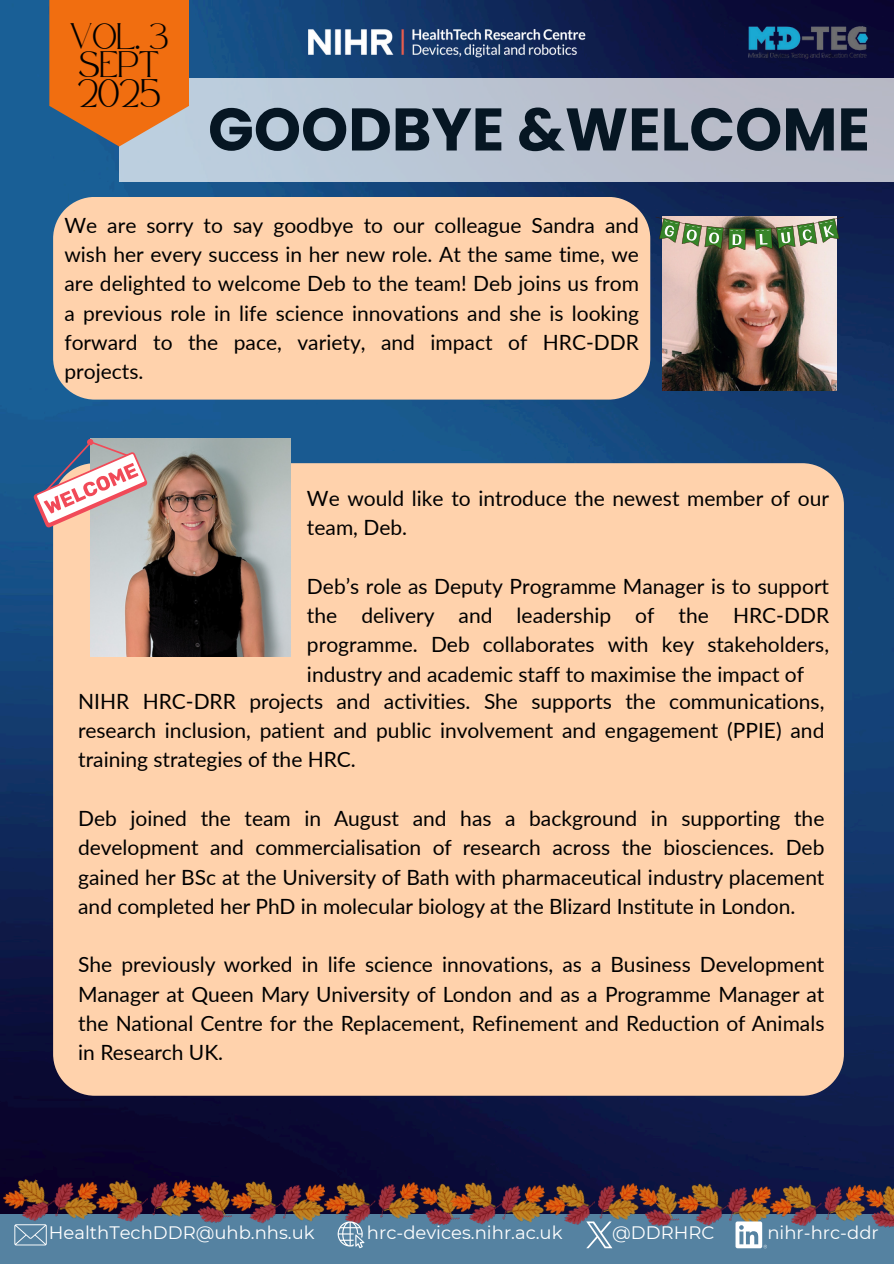
<style>
.page{position:relative;width:894px;height:1264px;background:#fff}
.page>*{position:absolute;margin:0;border:0;box-sizing:border-box;transform-origin:0 0}
.t1{font:700 60px "Poppins";color:#061623}
.t2{font:21px/29.2px "Lato";color:#000;text-align:justify}
.t3{font:19.5px "Safira March";color:#000}
.t4{font:18px "Montserrat";color:#fff}
.t5{font:18px/28.2px "Safira March";color:#000;text-align:center}
</style>
<div class="page">
<img style="left:0;top:0;width:893px;height:1181px">
<div style="left:119px;top:79px;width:774px;height:103px;background:linear-gradient(to right,#bcd0e0,#b8b7c4)"></div>
<div style="left:0;top:1214px;width:893px;height:49px;background:#5582a1"></div>
<div style="left:53px;top:463px;width:790px;height:632px;background:#ffd2ac"></div>
<img style="left:59px;top:1176px;width:35px;height:44px">
<img style="left:94px;top:1173px;width:57px;height:49px">
<img style="left:144px;top:1174px;width:42px;height:48px">
<img style="left:186px;top:1172px;width:41px;height:51px">
<img style="left:227px;top:1172px;width:60px;height:52px">
<img style="left:276px;top:1178px;width:46px;height:46px">
<img style="left:322px;top:1175px;width:57px;height:46px">
<img style="left:372px;top:1177px;width:41px;height:44px">
<img style="left:413px;top:1174px;width:34px;height:51px">
<img style="left:447px;top:1173px;width:59px;height:52px">
<img style="left:495px;top:1179px;width:46px;height:46px">
<img style="left:541px;top:1176px;width:57px;height:49px">
<img style="left:591px;top:1178px;width:42px;height:43px">
<img style="left:633px;top:1175px;width:40px;height:51px">
<img style="left:673px;top:1174px;width:59px;height:52px">
<img style="left:722px;top:1181px;width:45px;height:45px">
<img style="left:767px;top:1178px;width:57px;height:48px">
<img style="left:817px;top:1179px;width:42px;height:47px">
<img style="left:0;top:1170px;width:59px;height:51px">
<img style="left:859px;top:1176px;width:34px;height:52px">
<img style="left:91px;top:439px;width:199px;height:217px">
<svg style="left:34px;top:439px;width:113px;height:88px;background:#b2a2af"></svg>
<div style="left:53px;top:197px;width:597px;height:202px;background:#ffd2ac"></div>
<svg style="left:14px;top:1224px;width:33px;height:21px"></svg>
<svg style="left:337px;top:1221px;width:27px;height:27px"></svg>
<svg style="left:586px;top:1221px;width:26px;height:27px"></svg>
<svg style="left:735px;top:1221px;width:31px;height:27px"></svg>
<img style="left:743px;top:25px;width:126px;height:35px">
<img style="left:297px;top:18px;width:299px;height:49px">
<img style="left:662px;top:250px;width:174px;height:140px">
<svg style="left:655px;top:217px;width:188px;height:33px;background:#839271"></svg>
<svg style="left:49px;top:0;width:140px;height:146px;background:#c77942"></svg>
<img style="left:66px;top:16px;width:106px;height:104px">
<p class="t5" style="left:70px;top:29px;width:100px">VOL. 3<br>SEPT</p>
<p class="t3" style="left:78px;top:88px;width:84px">2025</p>
<h1 class="t1" style="left:208px;top:87px;width:663px">GOODBYE &amp;WELCOME</h1>
<p class="t2" style="left:64px;top:210px;width:576px">We are sorry to say goodbye to our colleague Sandra and wish her every success in her new role. At the same time, we are delighted to welcome Deb to the team! Deb joins us from a previous role in life science innovations and she is looking forward to the pace, variety, and impact of HRC-DDR projects.</p>
<p class="t2" style="left:307px;top:483px;width:523px">We would like to introduce the newest member of our team, Deb.</p>
<p class="t2" style="left:307px;top:571px;width:523px">Deb’s role as Deputy Programme Manager is to support the delivery and leadership of the HRC-DDR programme. Deb collaborates with key stakeholders, industry and academic staff to maximise the impact of</p>
<p class="t2" style="left:78px;top:686px;width:747px">NIHR HRC-DRR projects and activities. She supports the communications, research inclusion, patient and public involvement and engagement (PPIE) and training strategies of the HRC.</p>
<p class="t2" style="left:78px;top:803px;width:747px">Deb joined the team in August and has a background in supporting the development and commercialisation of research across the biosciences. Deb gained her BSc at the University of Bath with pharmaceutical industry placement and completed her PhD in molecular biology at the Blizard Institute in London.</p>
<p class="t2" style="left:78px;top:949px;width:747px">She previously worked in life science innovations, as a Business Development Manager at Queen Mary University of London and as a Programme Manager at the National Centre for the Replacement, Refinement and Reduction of Animals in Research UK.</p>
<p class="t4" style="left:49px;top:1221px;width:267px">HealthTechDDR@uhb.nhs.uk</p>
<p class="t4" style="left:367px;top:1221px;width:197px">hrc-devices.nihr.ac.uk</p>
<p class="t4" style="left:612px;top:1221px;width:103px">@DDRHRC</p>
<p class="t4" style="left:767px;top:1221px;width:113px">nihr-hrc-ddr</p>
</div>
